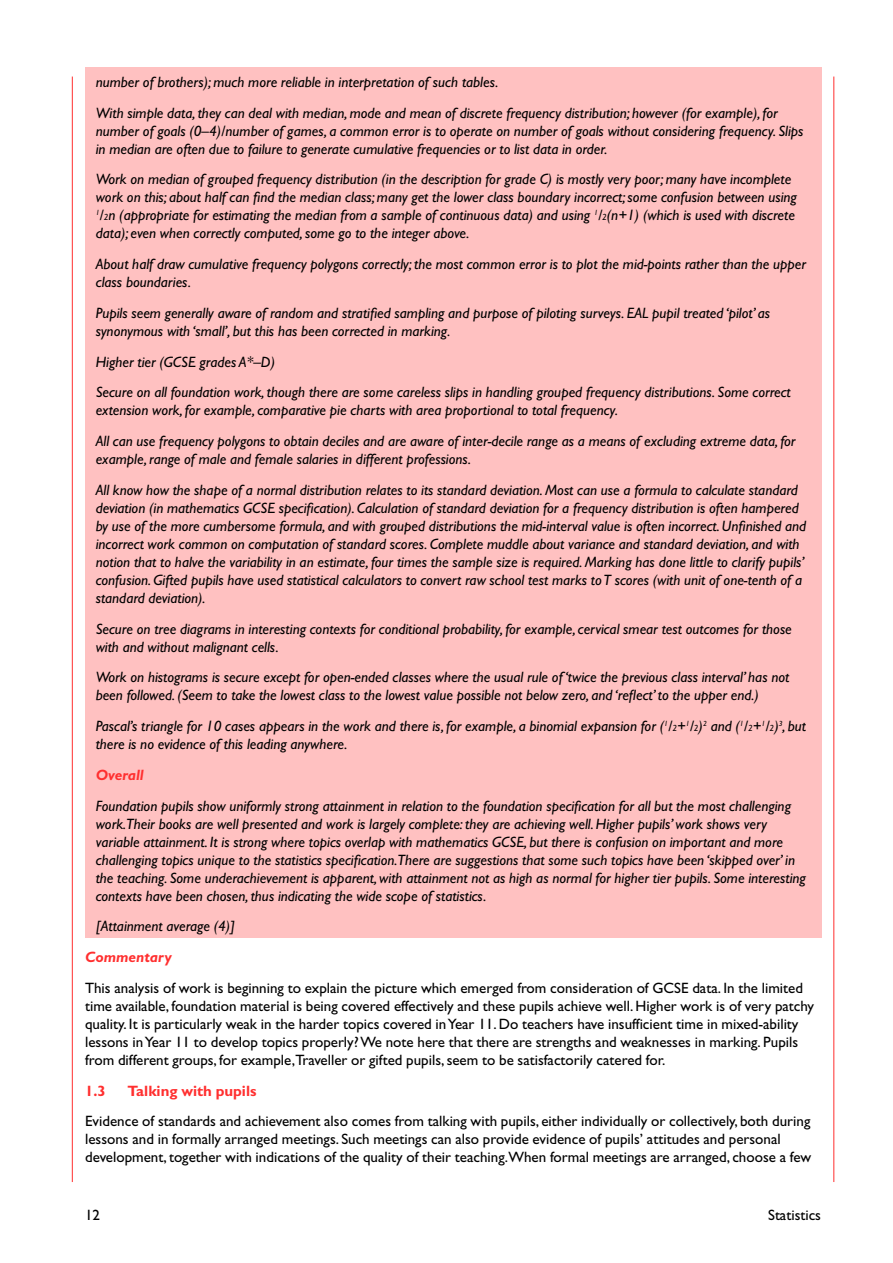
<style>
.page{position:relative;width:893px;height:1263px;background:#fff}
.page>*{position:absolute;margin:0;border:0;box-sizing:border-box;transform-origin:0 0}
.t1{font:italic 15px/18px "Gill Sans";color:#000}
.t2{font:15px/18px "Gill Sans";color:#000}
.t3{font:700 15px "Gill Sans";color:#ff2f2f}
.t4{font:italic 700 15px "Gill Sans";color:#ff2f2f}
.s1{font-size:9px}
</style>
<div class="page">
<div style="left:85px;top:67px;width:736px;height:871px;background:#ffc1c1"></div>
<hr style="left:72px;top:77px;width:1px;height:1105px;background:#ff2f2f">
<hr style="left:833px;top:77px;width:1px;height:1105px;background:#ff2f2f">
<p class="t1" style="left:96px;top:68px;width:683px;line-height:30.8px">number of brothers); much more reliable in interpretation of such tables.<br>With simple data, they can deal with median, mode and mean of discrete frequency distribution; however (for example), for</p>
<p class="t1" style="left:96px;top:123px;width:709px">number of goals (0–4)/number of games, a common error is to operate on number of goals without considering frequency. Slips in median are often due to failure to generate cumulative frequencies or to list data in order.</p>
<p class="t1" style="left:96px;top:172px;width:702px">Work on median of grouped frequency distribution (in the description for grade C) is mostly very poor; many have incomplete work on this; about half can find the median class; many get the lower class boundary incorrect; some confusion between using <sup>1</sup>/<span class="s1">2</span>n (appropriate for estimating the median from a sample of continuous data) and using <sup>1</sup>/<span class="s1">2</span>(n+1) (which is used with discrete data); even when correctly computed, some go to the integer above.</p>
<p class="t1" style="left:96px;top:257px;width:712px">About half draw cumulative frequency polygons correctly; the most common error is to plot the mid-points rather than the upper class boundaries.</p>
<p class="t1" style="left:96px;top:305px;width:676px">Pupils seem generally aware of random and stratified sampling and purpose of piloting surveys. EAL pupil treated ‘pilot’ as synonymous with ‘small’, but this has been corrected in marking.</p>
<p class="t1" style="left:96px;top:348px;width:696px;line-height:30.8px">Higher tier (GCSE grades A*–D)<br>Secure on all foundation work, though there are some careless slips in handling grouped frequency distributions. Some correct</p>
<p class="t1" style="left:96px;top:397px;width:701px;line-height:30.8px">extension work, for example, comparative pie charts with area proportional to total frequency.<br>All can use frequency polygons to obtain deciles and are aware of inter-decile range as a means of excluding extreme data, for</p>
<p class="t1" style="left:96px;top:445px;width:703px;line-height:30.8px">example, range of male and female salaries in different professions.<br>All know how the shape of a normal distribution relates to its standard deviation. Most can use a formula to calculate standard</p>
<p class="t1" style="left:96px;top:500px;width:712px">deviation (in mathematics GCSE specification). Calculation of standard deviation for a frequency distribution is often hampered by use of the more cumbersome formula, and with grouped distributions the mid-interval value is often incorrect. Unfinished and incorrect work common on computation of standard scores. Complete muddle about variance and standard deviation, and with notion that to halve the variability in an estimate, four times the sample size is required. Marking has done little to clarify pupils’ confusion. Gifted pupils have used statistical calculators to convert raw school test marks to T scores (with unit of one-tenth of a standard deviation).</p>
<p class="t1" style="left:96px;top:621px;width:697px">Secure on tree diagrams in interesting contexts for conditional probability, for example, cervical smear test outcomes for those with and without malignant cells.</p>
<p class="t1" style="left:96px;top:670px;width:695px">Work on histograms is secure except for open-ended classes where the usual rule of ‘twice the previous class interval’ has not been followed. (Seem to take the lowest class to the lowest value possible not below zero, and ‘reflect’ to the upper end.)</p>
<p class="t1" style="left:96px;top:719px;width:712px">Pascal’s triangle for 10 cases appears in the work and there is, for example, a binomial expansion for (<sup>1</sup>/<span class="s1">2</span>+<sup>1</sup>/<span class="s1">2</span>)<sup>2</sup> and (<sup>1</sup>/<span class="s1">2</span>+<sup>1</sup>/<span class="s1">2</span>)<sup>3</sup>, but there is no evidence of this leading anywhere.</p>
<p class="t4" style="left:96px;top:770px;width:50px">Overall</p>
<p class="t1" style="left:96px;top:798px;width:711px">Foundation pupils show uniformly strong attainment in relation to the foundation specification for all but the most challenging work.Their books are well presented and work is largely complete: they are achieving well. Higher pupils’ work shows very variable attainment. It is strong where topics overlap with mathematics GCSE, but there is confusion on important and more challenging topics unique to the statistics specification.There are suggestions that some such topics have been ‘skipped over’ in the teaching. Some underachievement is apparent, with attainment not as high as normal for higher tier pupils. Some interesting contexts have been chosen, thus indicating the wide scope of statistics.</p>
<p class="t1" style="left:96px;top:919px;width:141px">[Attainment average (4)]</p>
<p class="t4" style="left:85px;top:952px;width:88px">Commentary</p>
<p class="t2" style="left:85px;top:980px;width:730px">This analysis of work is beginning to explain the picture which emerged from consideration of GCSE data. In the limited time available, foundation material is being covered effectively and these pupils achieve well. Higher work is of very patchy quality. It is particularly weak in the harder topics covered in Year 11. Do teachers have insufficient time in mixed-ability lessons in Year 11 to develop topics properly? We note here that there are strengths and weaknesses in marking. Pupils from different groups, for example,Traveller or gifted pupils, seem to be satisfactorily catered for.</p>
<p class="t3" style="left:85px;top:1085px;width:22px">1.3</p>
<p class="t3" style="left:128px;top:1085px;width:130px">Talking with pupils</p>
<p class="t2" style="left:85px;top:1114px;width:727px">Evidence of standards and achievement also comes from talking with pupils, either individually or collectively, both during lessons and in formally arranged meetings. Such meetings can also provide evidence of pupils’ attitudes and personal development, together with indications of the quality of their teaching.When formal meetings are arranged, choose a few</p>
<p class="t2" style="left:85px;top:1208px;width:17px">12</p>
<p class="t2" style="left:768px;top:1208px;width:54px">Statistics</p>
</div>
